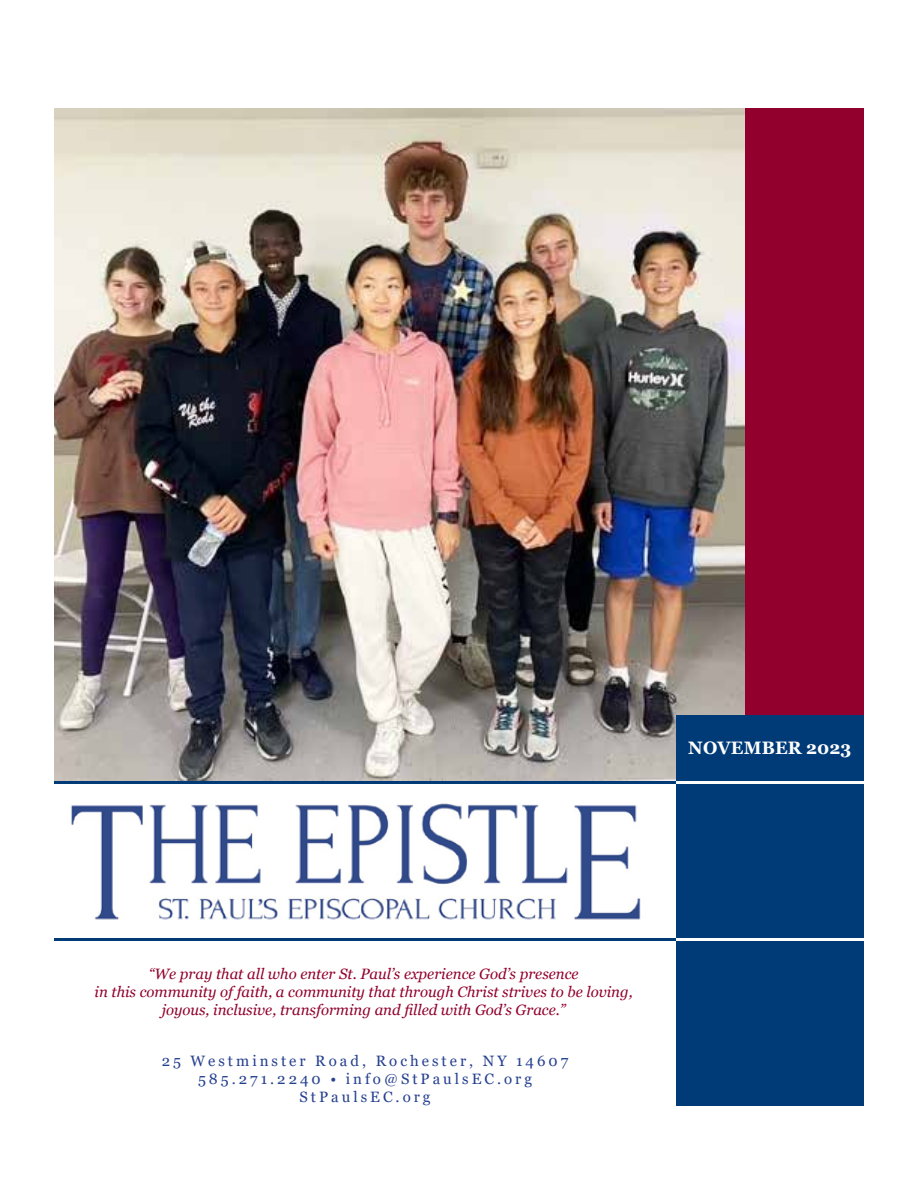
<style>
.page{position:relative;width:918px;height:1188px;background:#fff}
.page>*{position:absolute;margin:0;border:0;box-sizing:border-box;transform-origin:0 0}
.t1{font:700 18px "Georgia";letter-spacing:.01em;color:#fff}
.t2{font:italic 15px/18px "Georgia";color:#92002d;text-align:center}
.t3{font:15px/18px "Georgia";letter-spacing:.2em;color:#25408f;text-align:center}
</style>
<div class="page">
<img style="left:54px;top:108px;width:693px;height:672px">
<div style="left:745px;top:109px;width:118px;height:997px;background:#92002d"></div>
<div style="left:676px;top:716px;width:187px;height:390px;background:#003b77"></div>
<img style="left:71px;top:803px;width:570px;height:117px">
<hr style="left:54px;top:938px;width:631px;height:2px;background:#003b77">
<hr style="left:54px;top:781px;width:631px;height:3px;background:#003b77">
<hr style="left:676px;top:938px;width:192px;height:2px;background:#fff">
<hr style="left:676px;top:781px;width:192px;height:3px;background:#fff">
<p class="t1" style="left:688px;top:737px;width:165px">NOVEMBER 2023</p>
<p class="t2" style="left:95px;top:965px;width:540px">“We pray that all who enter St. Paul’s experience God’s presence<br>in this community of faith, a community that through Christ strives to be loving, joyous, inclusive, transforming and filled with God’s Grace.”</p>
<p class="t3" style="left:162px;top:1053px;width:408px">25 Westminster Road, Rochester, NY 14607<br>585.271.2240 • info@StPaulsEC.org<br>StPaulsEC.org</p>
</div>
